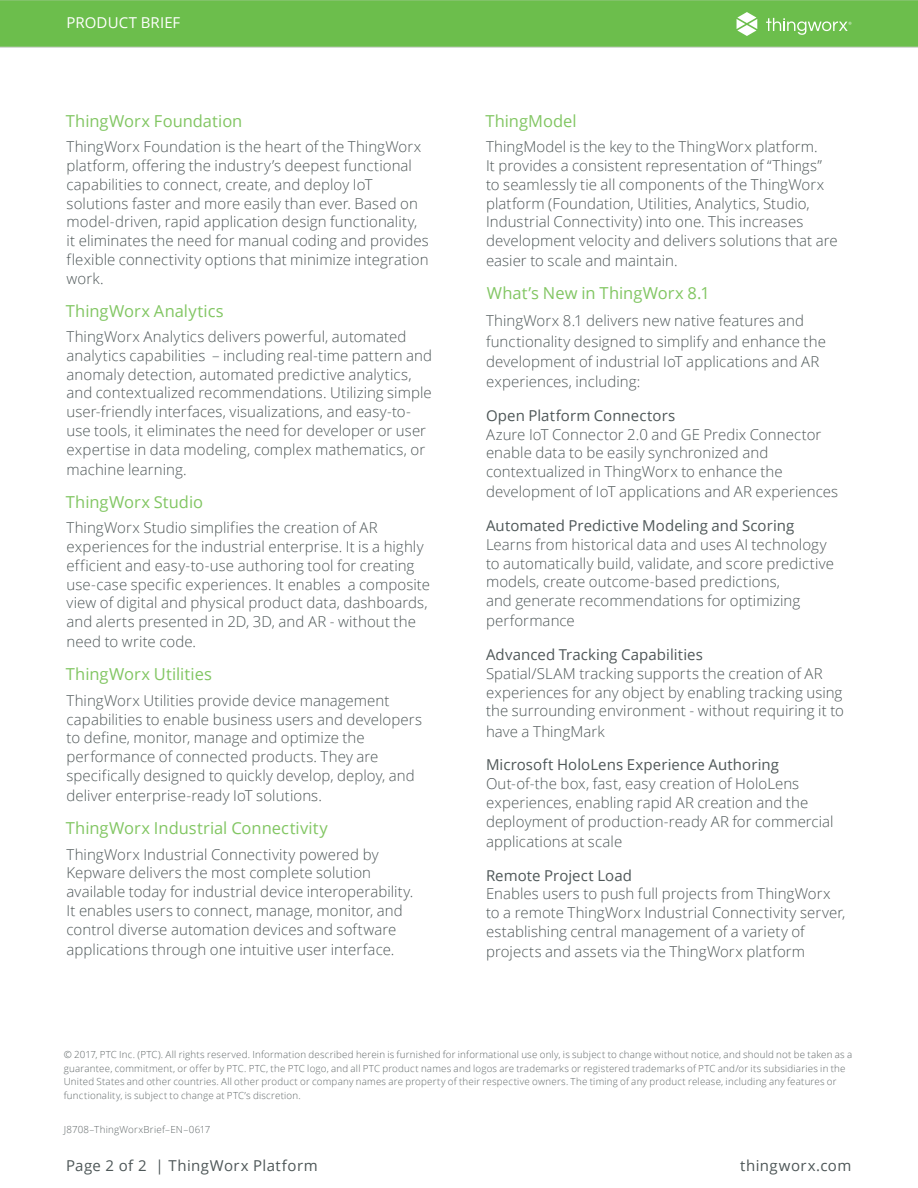
<style>
.page{position:relative;width:918px;height:1188px;background:#fff}
.page>*{position:absolute;margin:0;border:0;box-sizing:border-box;transform-origin:0 0}
._3__Text_Subhead_1{font:16.5px "Open Sans";color:#82c663}
._4__Text_Body{font:300 15px/18.8px "Open Sans";letter-spacing:.005em;color:#4e5758}
._4__Text_Body-2{font:15px "Open Sans";letter-spacing:.005em;color:#4e5758}
._4__Text_Body-3{font:15px "Open Sans";letter-spacing:.03em;color:#4e5758}
.t1{font:15px "Open Sans";letter-spacing:.005em;color:#fff}
._4__Text_Body-4{font:300 9.75px/13.5px "Open Sans";letter-spacing:.025em;color:#616869}
</style>
<div class="page">
<div style="left:0;top:0;width:918px;height:48px;background:#6cbe4c"></div>
<svg style="left:766px;top:18px;width:85px;height:17px"></svg>
<svg style="left:737px;top:12px;width:20px;height:24px"></svg>
<p class="t1" style="left:67px;top:13px;width:115px">PRODUCT BRIEF</p>
<p class="_3__Text_Subhead_1" style="left:66px;top:109px;width:178px">ThingWorx Foundation</p>
<p class="_4__Text_Body" style="left:67px;top:137px;width:364px">ThingWorx Foundation is the heart of the ThingWorx platform, offering the industry’s deepest functional capabilities to connect, create, and deploy IoT solutions faster and more easily than ever. Based on model-driven, rapid application design functionality, it eliminates the need for manual coding and provides flexible connectivity options that minimize integration work.</p>
<p class="_3__Text_Subhead_1" style="left:66px;top:299px;width:159px">ThingWorx Analytics</p>
<p class="_4__Text_Body" style="left:67px;top:327px;width:367px">ThingWorx Analytics delivers powerful, automated analytics capabilities – including real-time pattern and anomaly detection, automated predictive analytics, and contextualized recommendations. Utilizing simple user-friendly interfaces, visualizations, and easy-to&shy;use tools, it eliminates the need for developer or user expertise in data modeling, complex mathematics, or</p>
<p class="_4__Text_Body" style="left:67px;top:460px;width:122px">machine learning.</p>
<p class="_3__Text_Subhead_1" style="left:66px;top:490px;width:139px">ThingWorx Studio</p>
<p class="_4__Text_Body" style="left:67px;top:518px;width:365px">ThingWorx Studio simplifies the creation of AR experiences for the industrial enterprise. It is a highly efficient and easy-to-use authoring tool for creating use-case specific experiences. It enables a composite view of digital and physical product data, dashboards, and alerts presented in 2D, 3D, and AR - without the</p>
<p class="_4__Text_Body" style="left:67px;top:632px;width:131px">need to write code.</p>
<p class="_3__Text_Subhead_1" style="left:66px;top:663px;width:148px">ThingWorx Utilities</p>
<p class="_4__Text_Body" style="left:67px;top:691px;width:357px">ThingWorx Utilities provide device management capabilities to enable business users and developers to define, monitor, manage and optimize the performance of connected products. They are specifically designed to quickly develop, deploy, and</p>
<p class="_4__Text_Body" style="left:67px;top:786px;width:257px">deliver enterprise-ready IoT solutions.</p>
<p class="_3__Text_Subhead_1" style="left:66px;top:817px;width:264px">ThingWorx Industrial Connectivity</p>
<p class="_4__Text_Body" style="left:67px;top:844px;width:349px">ThingWorx Industrial Connectivity powered by Kepware delivers the most complete solution available today for industrial device interoperability.<br>It enables users to connect, manage, monitor, and control diverse automation devices and software</p>
<p class="_4__Text_Body" style="left:67px;top:940px;width:329px">applications through one intuitive user interface.</p>
<p class="_3__Text_Subhead_1" style="left:485px;top:109px;width:93px">ThingModel</p>
<p class="_4__Text_Body" style="left:486px;top:137px;width:353px">ThingModel is the key to the ThingWorx platform.<br>It provides a consistent representation of “Things” to seamlessly tie all components of the ThingWorx platform (Foundation, Utilities, Analytics, Studio, Industrial Connectivity) into one. This increases development velocity and delivers solutions that are</p>
<p class="_4__Text_Body" style="left:486px;top:251px;width:193px">easier to scale and maintain.</p>
<p class="_3__Text_Subhead_1" style="left:487px;top:282px;width:224px">What’s New in ThingWorx 8.1</p>
<p class="_4__Text_Body" style="left:486px;top:310px;width:341px;line-height:20.2px">ThingWorx 8.1 delivers new native features and functionality designed to simplify and enhance the development of industrial IoT applications and AR experiences, including:</p>
<p class="_4__Text_Body-2" style="left:486px;top:405px;width:191px">Open Platform Connectors</p>
<p class="_4__Text_Body" style="left:486px;top:424px;width:337px">Azure IoT Connector 2.0 and GE Predix Connector enable data to be easily synchronized and contextualized in ThingWorx to enhance the</p>
<p class="_4__Text_Body" style="left:486px;top:482px;width:354px">development of IoT applications and AR experiences</p>
<p class="_4__Text_Body-2" style="left:486px;top:515px;width:310px">Automated Predictive Modeling and Scoring</p>
<p class="_4__Text_Body" style="left:486px;top:535px;width:349px">Learns from historical data and uses AI technology to automatically build, validate, and score predictive models, create outcome-based predictions,<br>and generate recommendations for optimizing</p>
<p class="_4__Text_Body" style="left:486px;top:611px;width:90px">performance</p>
<p class="_4__Text_Body-2" style="left:486px;top:644px;width:218px">Advanced Tracking Capabilities</p>
<p class="_4__Text_Body" style="left:486px;top:664px;width:360px">Spatial/SLAM tracking supports the creation of AR experiences for any object by enabling tracking using the surrounding environment - without requiring it to</p>
<p class="_4__Text_Body" style="left:486px;top:721px;width:120px">have a ThingMark</p>
<p class="_4__Text_Body-2" style="left:486px;top:755px;width:295px">Microsoft HoloLens Experience Authoring</p>
<p class="_4__Text_Body" style="left:486px;top:774px;width:349px">Out-of-the box, fast, easy creation of HoloLens experiences, enabling rapid AR creation and the deployment of production-ready AR for commercial</p>
<p class="_4__Text_Body" style="left:486px;top:832px;width:138px">applications at scale</p>
<p class="_4__Text_Body-2" style="left:486px;top:865px;width:148px">Remote Project Load</p>
<p class="_4__Text_Body" style="left:486px;top:884px;width:361px">Enables users to push full projects from ThingWorx to a remote ThingWorx Industrial Connectivity server, establishing central management of a variety of</p>
<p class="_4__Text_Body" style="left:486px;top:942px;width:321px">projects and assets via the ThingWorx platform</p>
<p class="_4__Text_Body-4" style="left:64px;top:1048px;width:790px">© 2017, PTC Inc. (PTC). All rights reserved. Information described herein is furnished for informational use only, is subject to change without notice, and should not be taken as a guarantee, commitment, or offer by PTC. PTC, the PTC logo, and all PTC product names and logos are trademarks or registered trademarks of PTC and/or its subsidiaries in the United States and other countries. All other product or company names are property of their respective owners. The timing of any product release, including any features or functionality, is subject to change at PTC’s discretion.</p>
<p class="_4__Text_Body-4" style="left:64px;top:1122px;width:148px">J8708–ThingWorxBrief–EN–0617</p>
<p class="_4__Text_Body-3" style="left:66px;top:1156px;width:253px">Page 2 of 2 | ThingWorx Platform</p>
<p class="_4__Text_Body-3" style="left:740px;top:1156px;width:113px">thingworx.com</p>
</div>
